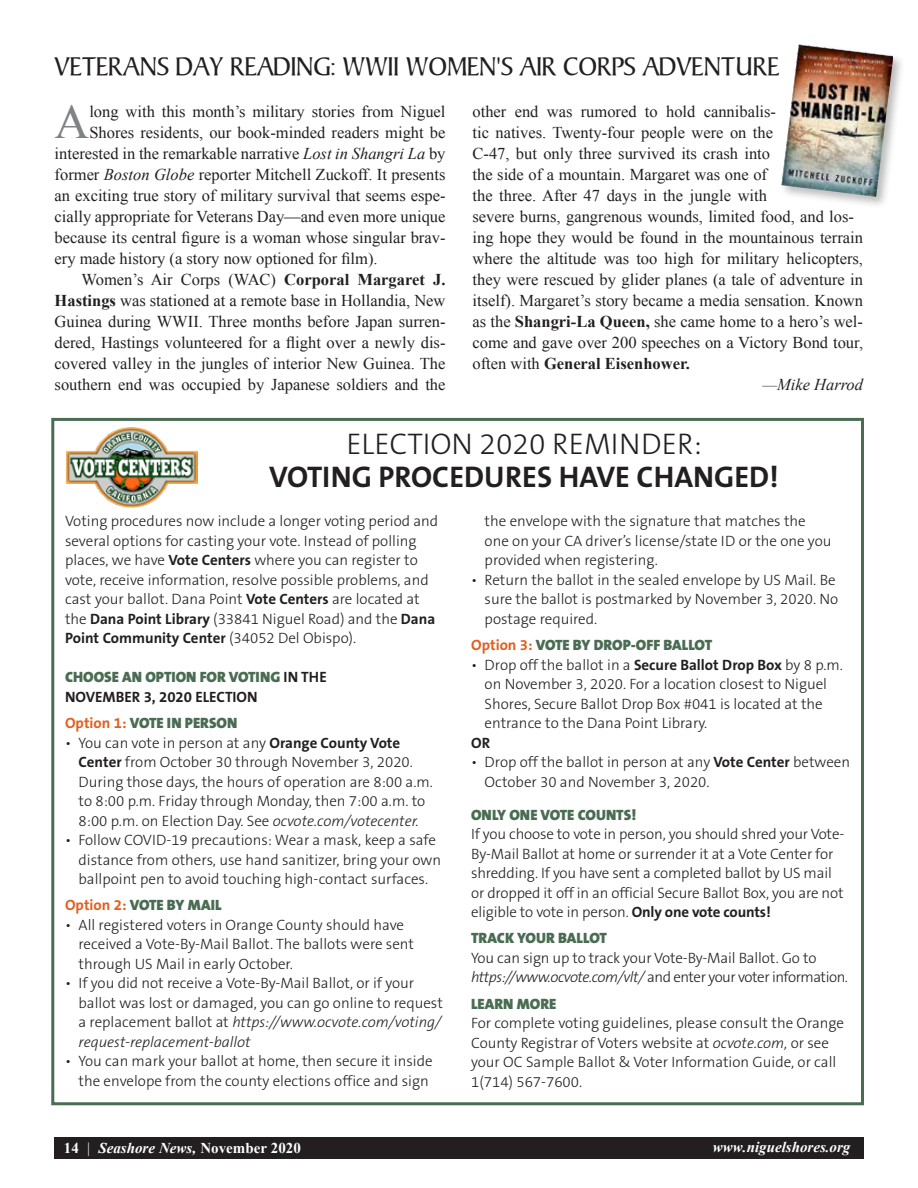
<style>
.page{position:relative;width:918px;height:1188px;background:#fff}
.page>*{position:absolute;margin:0;border:0;box-sizing:border-box;transform-origin:0 0}
.t1{font:48.15px "Times New Roman";color:#808285}
.t2{font:700 30px "The Sans B7";color:#231f20}
.t3{font:300 30px "The Sans B3";color:#231f20}
.t4{font:27px "Persuasion S Si";color:#231f20}
.t5{font:16.5px "Times New Roman";color:#231f20}
.t6{font:700 16.5px "Times New Roman";color:#231f20}
.t7{font:italic 16.5px "Times New Roman";color:#231f20}
.t8{font:300 15px/19.5px "The Sans B3";color:#231f20}
.t9{font:900 15px "The Sans B9";color:#496c52}
.t10{font:300 15px/19.5px "The Sans B3";letter-spacing:-.025em;color:#231f20}
.t11{font:700 15px "The Sans B7";color:#231f20}
.t12{font:700 15px "Times New Roman";color:#fff}
.t13{font:italic 700 15px "Times New Roman";color:#fff}
.s1{font-weight:700}
.s2{font-weight:400}
.s3{font-style:italic}
.s4{font-family:"The Sans B7";font-weight:700}
.s5{font-family:"The Sans B3";font-weight:300}
.s6{font-family:"The Sans B7";font-weight:700;color:#231f20}
.s7{font-family:"The Sans B7";font-weight:700;color:#e25f1e}
</style>
<div class="page">
<div style="left:54px;top:1137px;width:810px;height:21px;background:#231f20"></div>
<div style="left:51px;top:418px;width:813px;height:687px;border:3px solid #496c52"></div>
<img style="left:66px;top:427px;width:132px;height:81px">
<div style="left:779px;top:42px;width:126px;height:167px;background:#231f20;opacity:.3"></div>
<img style="left:781px;top:45px;width:112px;height:152px">
<h3 class="t4" style="left:55px;top:52px;width:727px">VETERANS DAY READING: WWII WOMEN'S AIR CORPS ADVENTURE</h3>
<h1 class="t1" style="left:55px;top:90px;width:36px">A</h1>
<p class="t5" style="left:89px;top:100px;width:358px">long with this month’s military stories from Niguel</p>
<p class="t5" style="left:473px;top:100px;width:305px">other end was rumored to hold cannibalis-</p>
<p class="t5" style="left:473px;top:121px;width:302px">tic natives. Twenty-four people were on the</p>
<p class="t5" style="left:473px;top:142px;width:299px">C-47, but only three survived its crash into</p>
<p class="t5" style="left:473px;top:163px;width:296px">the side of a mountain. Margaret was one of</p>
<p class="t5" style="left:473px;top:184px;width:296px">the three. After 47 days in the jungle with</p>
<p class="t5" style="left:473px;top:205px;width:383px">severe burns, gangrenous wounds, limited food, and los-</p>
<p class="t5" style="left:473px;top:226px;width:392px">ing hope they would be found in the mountainous terrain</p>
<p class="t5" style="left:473px;top:247px;width:392px">where the altitude was too high for military helicopters,</p>
<p class="t5" style="left:473px;top:268px;width:392px">they were rescued by glider planes (a tale of adventure in</p>
<p class="t5" style="left:473px;top:289px;width:392px">itself). Margaret’s story became a media sensation. Known</p>
<p class="t5" style="left:473px;top:310px;width:392px">as the <span class="s1">Shangri-La Queen,</span> she came home to a hero’s wel-</p>
<p class="t5" style="left:473px;top:331px;width:392px">come and gave over 200 speeches on a Victory Bond tour,</p>
<p class="t6" style="left:473px;top:352px;width:219px"><span class="s2">often with</span> General Eisenhower.</p>
<p class="t7" style="left:762px;top:373px;width:102px">—Mike Harrod</p>
<p class="t5" style="left:89px;top:121px;width:358px">Shores residents, our book-minded readers might be</p>
<p class="t5" style="left:55px;top:142px;width:392px">interested in the remarkable narrative <span class="s3">Lost in Shangri La</span> by</p>
<p class="t5" style="left:55px;top:163px;width:392px">former <span class="s3">Boston Globe</span> reporter Mitchell Zuckoff. It presents</p>
<p class="t5" style="left:55px;top:184px;width:392px">an exciting true story of military survival that seems espe-</p>
<p class="t5" style="left:55px;top:205px;width:392px">cially appropriate for Veterans Day—and even more unique</p>
<p class="t5" style="left:55px;top:226px;width:392px">because its central figure is a woman whose singular brav-</p>
<p class="t5" style="left:55px;top:247px;width:325px">ery made history (a story now optioned for film).</p>
<p class="t5" style="left:82px;top:268px;width:365px">Women’s Air Corps (WAC) <span class="s1">Corporal Margaret J.</span></p>
<p class="t5" style="left:55px;top:289px;width:392px"><span class="s1">Hastings</span> was stationed at a remote base in Hollandia, New</p>
<p class="t5" style="left:55px;top:310px;width:392px">Guinea during WWII. Three months before Japan surren-</p>
<p class="t5" style="left:55px;top:331px;width:392px">dered, Hastings volunteered for a flight over a newly dis-</p>
<p class="t5" style="left:55px;top:352px;width:392px">covered valley in the jungles of interior New Guinea. The</p>
<p class="t5" style="left:55px;top:373px;width:392px">southern end was occupied by Japanese soldiers and the</p>
<h2 class="t3" style="left:346px;top:428px;width:357px">ELECTION 2020 REMINDER:</h2>
<h2 class="t2" style="left:269px;top:461px;width:511px">VOTING PROCEDURES HAVE CHANGED!</h2>
<p class="t8" style="left:65px;top:512px;width:375px">Voting procedures now include a longer voting period and several options for casting your vote. Instead of polling places, we have <span class="s4">Vote Centers</span> where you can register to vote, receive information, resolve possible problems, and cast your ballot. Dana Point <span class="s4">Vote Centers</span> are located at the <span class="s4">Dana Point Library</span> (33841 Niguel Road) and the <span class="s4">Dana</span></p>
<p class="t11" style="left:65px;top:630px;width:293px">Point Community Center <span class="s5">(34052 Del Obispo).</span></p>
<p class="t9" style="left:65px;top:669px;width:263px">CHOOSE AN OPTION FOR VOTING <span class="s6">IN THE</span></p>
<p class="t11" style="left:65px;top:689px;width:194px">NOVEMBER 3, 2020 ELECTION</p>
<p class="t9" style="left:65px;top:715px;width:174px"><span class="s7">Option 1:</span> VOTE IN PERSON</p>
<p class="t8" style="left:79px;top:733px;width:356px;text-indent:-14px">• You can vote in person at any <span class="s4">Orange County Vote Center</span> from October 30 through November 3, 2020.<br>During those days, the hours of operation are 8:00 a.m. to 8:00 p.m. Friday through Monday, then 7:00 a.m. to 8:00 p.m. on Election Day. See <span class="s3">ocvote.com/votecenter.</span></p>
<p class="t8" style="left:79px;top:831px;width:364px;text-indent:-14px">• Follow COVID-19 precautions: Wear a mask, keep a safe distance from others, use hand sanitizer, bring your own ballpoint pen to avoid touching high-contact surfaces.</p>
<p class="t9" style="left:65px;top:897px;width:158px"><span class="s7">Option 2:</span> VOTE BY MAIL</p>
<p class="t8" style="left:79px;top:916px;width:337px;text-indent:-14px">• All registered voters in Orange County should have received a Vote-By-Mail Ballot. The ballots were sent through US Mail in early October.</p>
<p class="t8" style="left:79px;top:974px;width:366px;text-indent:-14px">• If you did not receive a Vote-By-Mail Ballot, or if your ballot was lost or damaged, you can go online to request a replacement ballot at <span class="s3">https://www.ocvote.com/voting/ request-replacement-ballot</span></p>
<p class="t8" style="left:65px;top:1052px;width:369px;text-align:right">• You can mark your ballot at home, then secure it inside the envelope from the county elections office and sign</p>
<p class="t8" style="left:485px;top:512px;width:348px">the envelope with the signature that matches the one on your CA driver’s license/state ID or the one you provided when registering.</p>
<p class="t8" style="left:485px;top:571px;width:355px;text-indent:-13px">• Return the ballot in the sealed envelope by US Mail. Be sure the ballot is postmarked by November 3, 2020. No postage required.</p>
<p class="t9" style="left:471px;top:637px;width:243px"><span class="s7">Option 3:</span> VOTE BY DROP-OFF BALLOT</p>
<p class="t8" style="left:485px;top:655px;width:360px;text-indent:-13px">• Drop off the ballot in a <span class="s4">Secure Ballot Drop Box</span> by 8 p.m. on November 3, 2020. For a location closest to Niguel Shores, Secure Ballot Drop Box #041 is located at the entrance to the Dana Point Library.</p>
<p class="t11" style="left:471px;top:735px;width:21px">OR</p>
<p class="t8" style="left:485px;top:753px;width:367px;text-indent:-13px">• Drop off the ballot in person at any <span class="s4">Vote Center</span> between<br>October 30 and November 3, 2020.</p>
<p class="t9" style="left:471px;top:806px;width:167px">ONLY ONE VOTE COUNTS!</p>
<p class="t8" style="left:471px;top:825px;width:375px">If you choose to vote in person, you should shred your Vote-By-Mail Ballot at home or surrender it at a Vote Center for shredding. If you have sent a completed ballot by US mail or dropped it off in an official Secure Ballot Box, you are not eligible to vote in person. <span class="s4">Only one vote counts!</span></p>
<p class="t9" style="left:471px;top:930px;width:137px">TRACK YOUR BALLOT</p>
<p class="t10" style="left:471px;top:949px;width:378px">You can sign up to track your Vote-By-Mail Ballot. Go to <span class="s3">https://www.ocvote.com/vlt/</span> and enter your voter information.</p>
<p class="t9" style="left:471px;top:995px;width:87px">LEARN MORE</p>
<p class="t8" style="left:471px;top:1014px;width:375px">For complete voting guidelines, please consult the Orange County Registrar of Voters website at <span class="s3">ocvote.com,</span> or see your OC Sample Ballot &amp; Voter Information Guide, or call 1(714) 567-7600.</p>
<p class="t12" style="left:64px;top:1137px;width:238px">14 <span class="s2">|</span> <span class="s3">Seashore News,</span> November 2020</p>
<p class="t13" style="left:713px;top:1137px;width:139px">www.niguelshores.org</p>
</div>
